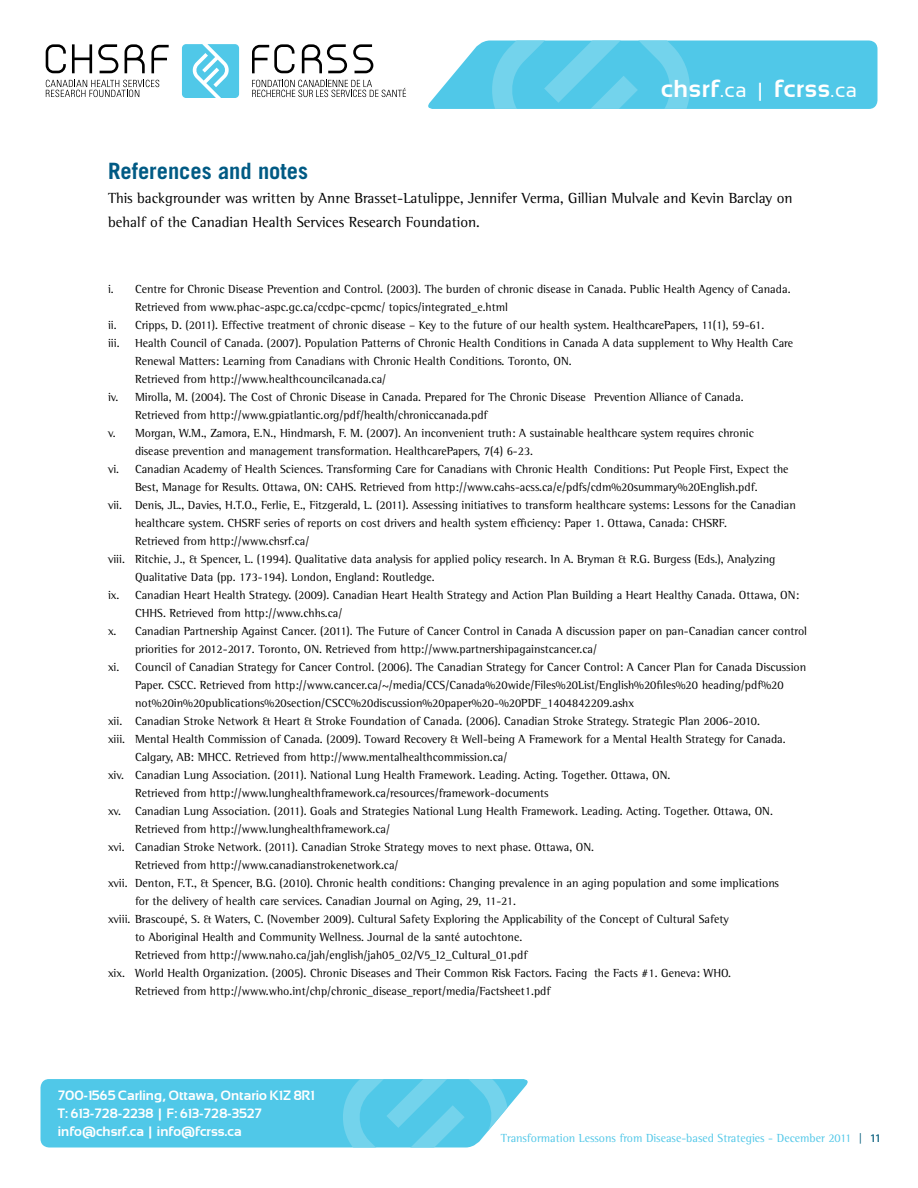
<style>
.page{position:relative;width:918px;height:1188px;background:#fff}
.page>*{position:absolute;margin:0;border:0;box-sizing:border-box;transform-origin:0 0}
.t1{font:700 24.3px "Sansation";letter-spacing:.03em;color:#fff}
.t2{font:700 22.5px "Trade Gothic LT Std";color:#005a84}
.t3{font:15px/24px "Rotis Semi Serif";color:#000}
.t4{font:700 13.5px/18px "Sansation";color:#fff}
.t5{font:12px "Rotis Semi Serif";color:#000}
.t6{font:12px "Rotis Semi Serif";color:#50c7e8}
.s1{font-weight:400;font-size:20.25px}
.s2{color:#005a7a}
.s3{font-family:"Rotis Sans Serif";font-weight:700;color:#005a7a}
</style>
<div class="page">
<svg style="left:182px;top:44px;width:57px;height:54px;background:#70d2ec"></svg>
<svg style="left:46px;top:44px;width:20px;height:29px"></svg>
<svg style="left:72px;top:44px;width:20px;height:29px"></svg>
<svg style="left:98px;top:44px;width:20px;height:29px"></svg>
<svg style="left:46px;top:80px;width:113px;height:17px"></svg>
<svg style="left:125px;top:44px;width:20px;height:29px"></svg>
<svg style="left:252px;top:80px;width:154px;height:17px"></svg>
<svg style="left:353px;top:44px;width:20px;height:29px"></svg>
<svg style="left:302px;top:44px;width:45px;height:29px"></svg>
<svg style="left:151px;top:45px;width:18px;height:28px"></svg>
<svg style="left:252px;top:44px;width:42px;height:29px"></svg>
<svg style="left:428px;top:40px;width:450px;height:69px;background:#61cdea"></svg>
<svg style="left:41px;top:1079px;width:487px;height:69px;background:#5ecce9"></svg>
<h1 class="t1" style="left:661px;top:75px;width:197px">chsrf<span class="s1">.ca |</span> fcrss<span class="s1">.ca</span></h1>
<h2 class="t2" style="left:108px;top:157px;width:202px">References and notes</h2>
<p class="t3" style="left:108px;top:186px;width:686px">This backgrounder was written by Anne Brasset-Latulippe, Jennifer Verma, Gillian Mulvale and Kevin Barclay on behalf of the Canadian Health Services Research Foundation.</p>
<p class="t5" style="left:108px;top:282px;width:684px">i. Centre for Chronic Disease Prevention and Control. (2003). The burden of chronic disease in Canada. Public Health Agency of Canada.</p>
<p class="t5" style="left:135px;top:300px;width:375px">Retrieved from www.phac-aspc.gc.ca/ccdpc-cpcmc/ topics/integrated_e.html</p>
<p class="t5" style="left:108px;top:318px;width:658px">ii. Cripps, D. (2011). Effective treatment of chronic disease – Key to the future of our health system. HealthcarePapers, 11(1), 59-61.</p>
<p class="t5" style="left:108px;top:336px;width:13px">iii.</p>
<p class="t5" style="left:135px;top:336px;width:660px">Health Council of Canada. (2007). Population Patterns of Chronic Health Conditions in Canada A data supplement to Why Health Care</p>
<p class="t5" style="left:135px;top:354px;width:438px">Renewal Matters: Learning from Canadians with Chronic Health Conditions. Toronto, ON.</p>
<p class="t5" style="left:135px;top:372px;width:253px">Retrieved from http://www.healthcouncilcanada.ca/</p>
<p class="t5" style="left:108px;top:390px;width:637px">iv. Mirolla, M. (2004). The Cost of Chronic Disease in Canada. Prepared for The Chronic Disease Prevention Alliance of Canada.</p>
<p class="t5" style="left:135px;top:408px;width:354px">Retrieved from http://www.gpiatlantic.org/pdf/health/chroniccanada.pdf</p>
<p class="t5" style="left:108px;top:426px;width:647px">v. Morgan, W.M., Zamora, E.N., Hindmarsh, F. M. (2007). An inconvenient truth: A sustainable healthcare system requires chronic</p>
<p class="t5" style="left:135px;top:444px;width:400px">disease prevention and management transformation. HealthcarePapers, 7(4) 6-23.</p>
<p class="t5" style="left:108px;top:462px;width:682px">vi. Canadian Academy of Health Sciences. Transforming Care for Canadians with Chronic Health Conditions: Put People First, Expect the</p>
<p class="t5" style="left:135px;top:480px;width:624px">Best, Manage for Results. Ottawa, ON: CAHS. Retrieved from http://www.cahs-acss.ca/e/pdfs/cdm%20summary%20English.pdf.</p>
<p class="t5" style="left:108px;top:498px;width:689px">vii. Denis, JL., Davies, H.T.O., Ferlie, E., Fitzgerald, L. (2011). Assessing initiatives to transform healthcare systems: Lessons for the Canadian</p>
<p class="t5" style="left:135px;top:516px;width:593px">healthcare system. CHSRF series of reports on cost drivers and health system efficiency: Paper 1. Ottawa, Canada: CHSRF.</p>
<p class="t5" style="left:135px;top:534px;width:176px">Retrieved from http://www.chsrf.ca/</p>
<p class="t5" style="left:108px;top:552px;width:669px">viii. Ritchie, J., &amp; Spencer, L. (1994). Qualitative data analysis for applied policy research. In A. Bryman &amp; R.G. Burgess (Eds.), Analyzing</p>
<p class="t5" style="left:135px;top:570px;width:301px">Qualitative Data (pp. 173-194). London, England: Routledge.</p>
<p class="t5" style="left:108px;top:588px;width:693px">ix. Canadian Heart Health Strategy. (2009). Canadian Heart Health Strategy and Action Plan Building a Heart Healthy Canada. Ottawa, ON:</p>
<p class="t5" style="left:135px;top:606px;width:209px">CHHS. Retrieved from http://www.chhs.ca/</p>
<p class="t5" style="left:108px;top:624px;width:701px">x. Canadian Partnership Against Cancer. (2011). The Future of Cancer Control in Canada A discussion paper on pan-Canadian cancer control</p>
<p class="t5" style="left:135px;top:642px;width:464px">priorities for 2012-2017. Toronto, ON. Retrieved from http://www.partnershipagainstcancer.ca/</p>
<p class="t5" style="left:108px;top:660px;width:700px">xi. Council of Canadian Strategy for Cancer Control. (2006). The Canadian Strategy for Cancer Control: A Cancer Plan for Canada Discussion</p>
<p class="t5" style="left:135px;top:678px;width:650px">Paper. CSCC. Retrieved from http://www.cancer.ca/~/media/CCS/Canada%20wide/Files%20List/English%20files%20 heading/pdf%20</p>
<p class="t5" style="left:135px;top:696px;width:501px">not%20in%20publications%20section/CSCC%20discussion%20paper%20-%20PDF_1404842209.ashx</p>
<p class="t5" style="left:108px;top:714px;width:654px">xii. Canadian Stroke Network &amp; Heart &amp; Stroke Foundation of Canada. (2006). Canadian Stroke Strategy. Strategic Plan 2006-2010.</p>
<p class="t5" style="left:108px;top:732px;width:679px">xiii. Mental Health Commission of Canada. (2009). Toward Recovery &amp; Well-being A Framework for a Mental Health Strategy for Canada.</p>
<p class="t5" style="left:135px;top:750px;width:374px">Calgary, AB: MHCC. Retrieved from http://www.mentalhealthcommission.ca/</p>
<p class="t5" style="left:108px;top:768px;width:564px">xiv. Canadian Lung Association. (2011). National Lung Health Framework. Leading. Acting. Together. Ottawa, ON.</p>
<p class="t5" style="left:135px;top:786px;width:415px">Retrieved from http://www.lunghealthframework.ca/resources/framework-documents</p>
<p class="t5" style="left:108px;top:804px;width:666px">xv. Canadian Lung Association. (2011). Goals and Strategies National Lung Health Framework. Leading. Acting. Together. Ottawa, ON.</p>
<p class="t5" style="left:135px;top:822px;width:257px">Retrieved from http://www.lunghealthframework.ca/</p>
<p class="t5" style="left:108px;top:840px;width:488px">xvi. Canadian Stroke Network. (2011). Canadian Stroke Strategy moves to next phase. Ottawa, ON.</p>
<p class="t5" style="left:135px;top:858px;width:265px">Retrieved from http://www.canadianstrokenetwork.ca/</p>
<p class="t5" style="left:108px;top:876px;width:673px">xvii. Denton, F.T., &amp; Spencer, B.G. (2010). Chronic health conditions: Changing prevalence in an aging population and some implications</p>
<p class="t5" style="left:135px;top:894px;width:382px">for the delivery of health care services. Canadian Journal on Aging, 29, 11-21.</p>
<p class="t5" style="left:108px;top:912px;width:622px">xviii. Brascoupé, S. &amp; Waters, C. (November 2009). Cultural Safety Exploring the Applicability of the Concept of Cultural Safety</p>
<p class="t5" style="left:135px;top:930px;width:389px">to Aboriginal Health and Community Wellness. Journal de la santé autochtone.</p>
<p class="t5" style="left:135px;top:948px;width:394px">Retrieved from http://www.naho.ca/jah/english/jah05_02/V5_I2_Cultural_01.pdf</p>
<p class="t5" style="left:108px;top:966px;width:625px">xix. World Health Organization. (2005). Chronic Diseases and Their Common Risk Factors. Facing the Facts #1. Geneva: WHO.</p>
<p class="t5" style="left:135px;top:984px;width:417px">Retrieved from http://www.who.int/chp/chronic_disease_report/media/Factsheet1.pdf</p>
<p class="t4" style="left:58px;top:1086px;width:258px">700-1565 Carling, Ottawa, Ontario K1Z 8R1<br>T: 613-728-2238 | F: 613-728-3527 info@chsrf.ca | info@fcrss.ca</p>
<p class="t6" style="left:501px;top:1131px;width:382px">Transformation Lessons from Disease-based Strategies - December 2011 <span class="s2">|</span> <span class="s3">11</span></p>
</div>
